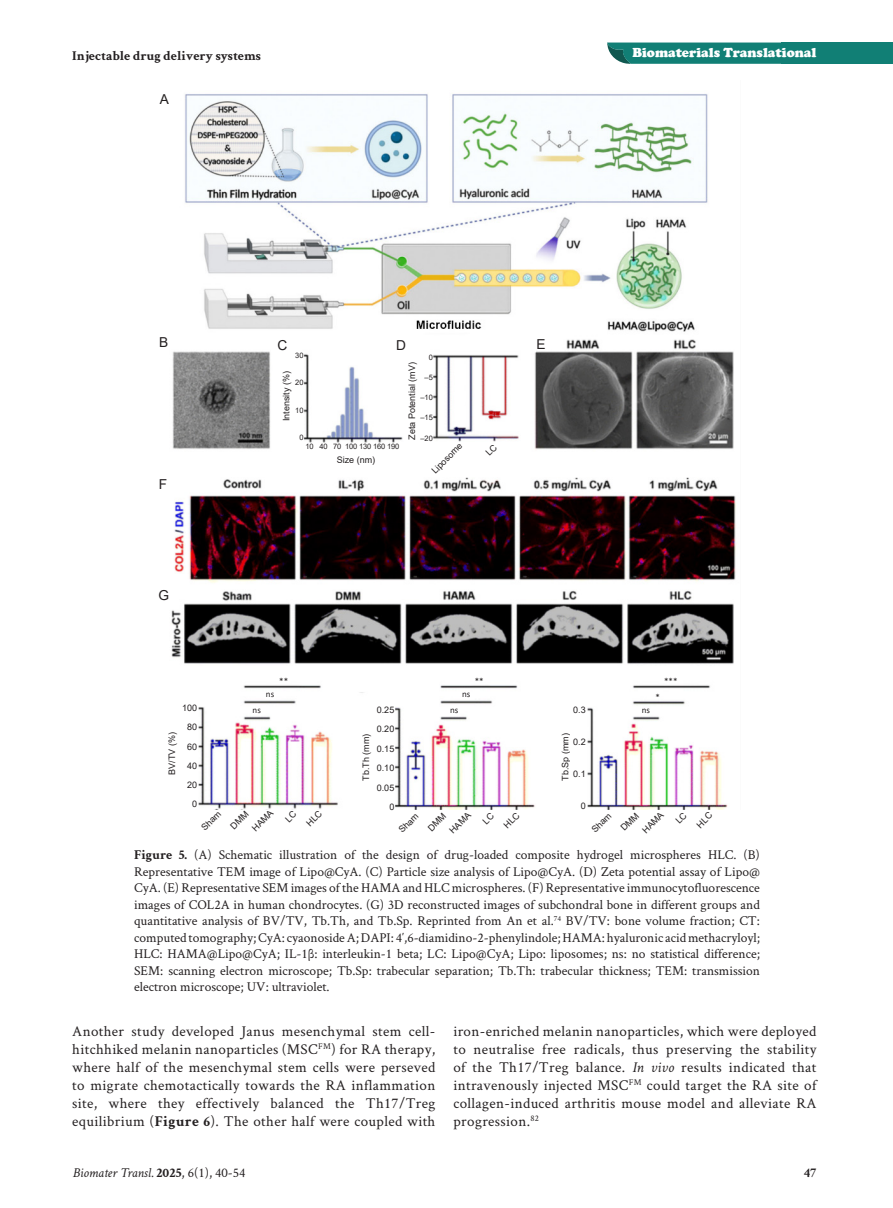
<style>
.page{position:relative;width:893px;height:1208px;background:#fff}
.page>*{position:absolute;margin:0;border:0;box-sizing:border-box;transform-origin:0 0}
.t1{font:15px/18px "Crimson Text";letter-spacing:.025em;color:#231f20;text-align:justify}
.t2{font:13.65px "Arial";color:#231f20}
.t3{font:13.5px/16.5px "Crimson Text";color:#231f20;text-align:justify}
.t4{font:700 13.5px "Crimson Text";color:#231f20}
.t5{font:italic 13.5px "Crimson Text";color:#231f20}
.t6{font:900 13.5px "Cooper";color:#fff}
.t7{font:9px "Arial";color:#231f20}
.t8{font:9px "Calibri";color:#231f20}
.t9{font:7.5px "Arial";letter-spacing:-.02em;color:#231f20}
.s1{font-weight:700}
.s2{font-style:italic}
.s3{font-weight:700;font-style:normal}
.s4{font-style:normal}
</style>
<div class="page">
<div style="left:781px;top:43px;width:112px;height:21px;background:#117f75"></div>
<svg style="left:607px;top:43px;width:174px;height:21px;background:#1a8278"></svg>
<img style="left:171px;top:94px;width:565px;height:715px">
<div style="left:291px;top:352px;width:13px;height:94px;background:#fff"></div>
<div style="left:418px;top:354px;width:15px;height:94px;background:#fff"></div>
<div style="left:306px;top:443px;width:98px;height:13px;background:#fff"></div>
<div style="left:329px;top:456px;width:50px;height:12px;background:#fff"></div>
<div style="left:178px;top:705px;width:19px;height:116px;background:#fff"></div>
<div style="left:375px;top:706px;width:19px;height:115px;background:#fff"></div>
<div style="left:570px;top:706px;width:16px;height:105px;background:#fff"></div>
<svg style="left:485px;top:444px;width:13px;height:12px"></svg>
<p class="t4" style="left:72px;top:48px;width:190px">Injectable drug delivery systems</p>
<p class="t6" style="left:632px;top:44px;width:186px">Biomaterials Translational</p>
<p class="t2" style="left:160px;top:89px;width:11px">A</p>
<p class="t2" style="left:159px;top:333px;width:11px">B</p>
<p class="t2" style="left:159px;top:474px;width:10px">F</p>
<p class="t2" style="left:158px;top:585px;width:12px">G</p>
<p class="t2" style="left:277px;top:335px;width:11px">C</p>
<p class="t2" style="left:396px;top:335px;width:11px">D</p>
<p class="t2" style="left:537px;top:335px;width:11px">E</p>
<p class="t9" style="left:295px;top:350px;width:10px">30</p>
<p class="t9" style="left:295px;top:377px;width:10px">20</p>
<p class="t9" style="left:295px;top:405px;width:10px">10</p>
<p class="t9" style="left:299px;top:432px;width:6px">0</p>
<p class="t7" style="left:280px;top:421px;width:52px;rotate:-90deg">Intensity (%)</p>
<p class="t9" style="left:306px;top:441px;width:95px">10 40 70 100 130 160 190</p>
<p class="t7" style="left:337px;top:453px;width:40px">Size (nm)</p>
<p class="t9" style="left:429px;top:352px;width:6px">0</p>
<p class="t9" style="left:425px;top:372px;width:10px">–5</p>
<p class="t9" style="left:420px;top:392px;width:14px">–10</p>
<p class="t9" style="left:420px;top:412px;width:14px">–15</p>
<p class="t9" style="left:420px;top:433px;width:14px">–20</p>
<p class="t7" style="left:406px;top:440px;width:79px;rotate:-90deg">Zeta Potential (mV)</p>
<p class="t7" style="left:429px;top:467px;width:41px;rotate:-45deg">Liposome</p>
<p class="t8" style="left:279px;top:674px;width:10px">**</p>
<p class="t8" style="left:266px;top:687px;width:10px">ns</p>
<p class="t8" style="left:475px;top:674px;width:10px">**</p>
<p class="t8" style="left:664px;top:674px;width:15px">***</p>
<p class="t8" style="left:462px;top:687px;width:10px">ns</p>
<p class="t8" style="left:656px;top:690px;width:6px">*</p>
<p class="t7" style="left:182px;top:702px;width:17px">100</p>
<p class="t7" style="left:187px;top:721px;width:12px">80</p>
<p class="t7" style="left:187px;top:740px;width:12px">60</p>
<p class="t7" style="left:187px;top:759px;width:12px">40</p>
<p class="t7" style="left:187px;top:778px;width:12px">20</p>
<p class="t7" style="left:192px;top:797px;width:7px">0</p>
<p class="t7" style="left:573px;top:703px;width:14px">0.3</p>
<p class="t7" style="left:573px;top:735px;width:14px">0.2</p>
<p class="t7" style="left:573px;top:767px;width:14px">0.1</p>
<p class="t7" style="left:581px;top:800px;width:7px">0</p>
<p class="t7" style="left:377px;top:703px;width:19px">0.25</p>
<p class="t7" style="left:377px;top:723px;width:19px">0.20</p>
<p class="t7" style="left:377px;top:742px;width:19px">0.15</p>
<p class="t7" style="left:377px;top:762px;width:19px">0.10</p>
<p class="t7" style="left:377px;top:781px;width:19px">0.05</p>
<p class="t7" style="left:389px;top:801px;width:7px">0</p>
<p class="t8" style="left:253px;top:703px;width:10px">ns</p>
<p class="t8" style="left:450px;top:704px;width:10px">ns</p>
<p class="t8" style="left:642px;top:704px;width:10px">ns</p>
<p class="t7" style="left:166px;top:775px;width:44px;rotate:-90deg">BV/TV (%)</p>
<p class="t7" style="left:360px;top:780px;width:48px;rotate:-90deg">Tb.Th (mm)</p>
<p class="t7" style="left:559px;top:780px;width:49px;rotate:-90deg">Tb.Sp (mm)</p>
<p class="t7" style="left:199px;top:824px;width:25px;rotate:-45deg">Sham</p>
<p class="t7" style="left:249px;top:825px;width:28px;rotate:-45deg">HAMA</p>
<p class="t7" style="left:396px;top:826px;width:25px;rotate:-45deg">Sham</p>
<p class="t7" style="left:447px;top:827px;width:28px;rotate:-45deg">HAMA</p>
<p class="t7" style="left:589px;top:826px;width:25px;rotate:-45deg">Sham</p>
<p class="t7" style="left:639px;top:827px;width:28px;rotate:-45deg">HAMA</p>
<p class="t3" style="left:134px;top:846px;width:627px"><span class="s1">Figure 5.</span> (A) Schematic illustration of the design of drug-loaded composite hydrogel microspheres HLC. (B)<br>Representative TEM image of Lipo@CyA. (C) Particle size analysis of Lipo@CyA. (D) Zeta potential assay of Lipo@ CyA. (E) Representative SEM images of the HAMA and HLC microspheres. (F) Representative immunocytofluorescence images of COL2A in human chondrocytes. (G) 3D reconstructed images of subchondral bone in different groups and quantitative analysis of BV/TV, Tb.Th, and Tb.Sp. Reprinted from An et al.<sup>74</sup> BV/TV: bone volume fraction; CT: computed tomography; CyA: cyaonoside A; DAPI: 4′,6-diamidino-2-phenylindole; HAMA: hyaluronic acid methacryloyl; HLC: HAMA@Lipo@CyA; IL-1β: interleukin-1 beta; LC: Lipo@CyA; Lipo: liposomes; ns: no statistical difference; SEM: scanning electron microscope; Tb.Sp: trabecular separation; Tb.Th: trabecular thickness; TEM: transmission electron microscope; UV: ultraviolet.</p>
<p class="t1" style="left:72px;top:1021px;width:365px">Another study developed Janus mesenchymal stem cell&shy;hitchhiked melanin nanoparticles (MSC<sup>FM</sup>) for RA therapy, where half of the mesenchymal stem cells were perseved to migrate chemotactically towards the RA inflammation site, where they effectively balanced the Th17/Treg equilibrium (<span class="s1">Figure 6</span>). The other half were coupled with</p>
<p class="t1" style="left:453px;top:1021px;width:365px">iron-enriched melanin nanoparticles, which were deployed to neutralise free radicals, thus preserving the stability of the Th17/Treg balance. <span class="s2">In vivo</span> results indicated that intravenously injected MSC<sup>FM</sup> could target the RA site of collagen-induced arthritis mouse model and alleviate RA progression.<sup>82</sup></p>
<p class="t5" style="left:73px;top:1165px;width:174px">Biomater Transl. <span class="s3">2025</span><span class="s4">, 6(1), 40-54</span></p>
<p class="t4" style="left:804px;top:1164px;width:14px">47</p>
</div>
